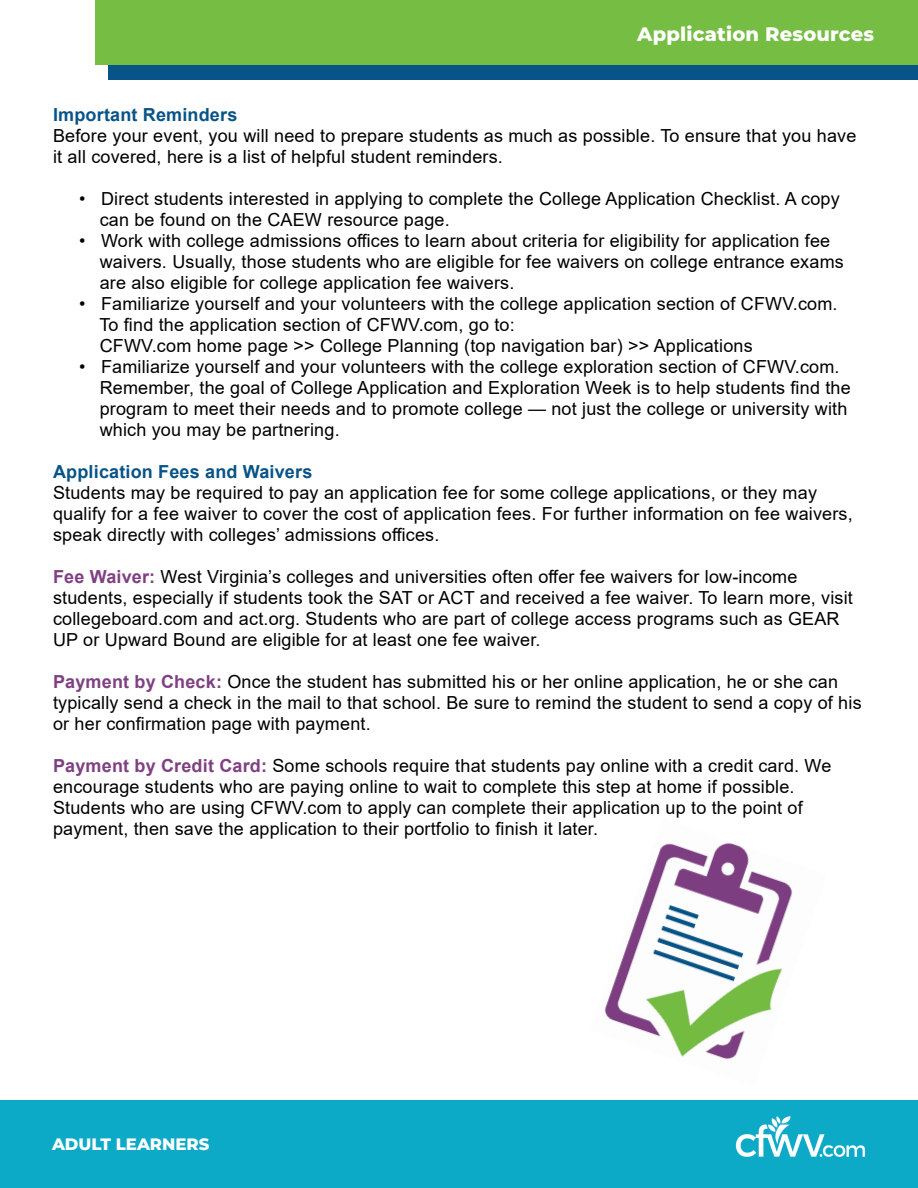
<style>
.page{position:relative;width:918px;height:1188px;background:#fff}
.page>*{position:absolute;margin:0;border:0;box-sizing:border-box;transform-origin:0 0}
.t1{font:800 19.5px "Montserrat";letter-spacing:.01em;color:#fff}
.t2{font:18px/21px "Arial";letter-spacing:.01em;color:#000}
.t3{font:700 18px "Arial";letter-spacing:.01em;color:#085387}
.t4{font:800 16.5px "Montserrat";color:#fff}
.s1{font-weight:700;color:#7f4083}
</style>
<div class="page">
<div style="left:0;top:1100px;width:918px;height:88px;background:#0daac8"></div>
<img style="left:735px;top:1116px;width:130px;height:41px">
<div style="left:109px;top:0;width:809px;height:80px;background:#085387"></div>
<div style="left:95px;top:0;width:823px;height:65px;background:#75bd43"></div>
<img style="left:604px;top:842px;width:189px;height:217px">
<p class="t1" style="left:637px;top:19px;width:239px">Application Resources</p>
<p class="t3" style="left:53px;top:102px;width:186px">Important Reminders</p>
<p class="t2" style="left:53px;top:125px;width:805px">Before your event, you will need to prepare students as much as possible. To ensure that you have it all covered, here is a list of helpful student reminders.</p>
<p class="t2" style="left:100px;top:188px;width:742px;text-indent:-21px">• Direct students interested in applying to complete the College Application Checklist. A copy can be found on the CAEW resource page.</p>
<p class="t2" style="left:100px;top:230px;width:746px;text-indent:-21px">• Work with college admissions offices to learn about criteria for eligibility for application fee waivers. Usually, those students who are eligible for fee waivers on college entrance exams are also eligible for college application fee waivers.</p>
<p class="t2" style="left:99px;top:293px;width:740px;text-indent:-20px">• Familiarize yourself and your volunteers with the college application section of CFWV.com.<br>To find the application section of CFWV.com, go to:<br>CFWV.com home page &gt;&gt; College Planning (top navigation bar) &gt;&gt; Applications</p>
<p class="t2" style="left:100px;top:356px;width:753px;text-indent:-21px">• Familiarize yourself and your volunteers with the college exploration section of CFWV.com.<br>Remember, the goal of College Application and Exploration Week is to help students find the program to meet their needs and to promote college — not just the college or university with which you may be partnering.</p>
<p class="t3" style="left:53px;top:459px;width:261px">Application Fees and Waivers</p>
<p class="t2" style="left:53px;top:482px;width:801px">Students may be required to pay an application fee for some college applications, or they may qualify for a fee waiver to cover the cost of application fees. For further information on fee waivers, speak directly with colleges’ admissions offices.</p>
<p class="t2" style="left:53px;top:566px;width:801px"><span class="s1">Fee Waiver:</span> West Virginia’s colleges and universities often offer fee waivers for low-income students, especially if students took the SAT or ACT and received a fee waiver. To learn more, visit collegeboard.com and act.org. Students who are part of college access programs such as GEAR UP or Upward Bound are eligible for at least one fee waiver.</p>
<p class="t2" style="left:53px;top:671px;width:810px"><span class="s1">Payment by Check:</span> Once the student has submitted his or her online application, he or she can typically send a check in the mail to that school. Be sure to remind the student to send a copy of his or her confirmation page with payment.</p>
<p class="t2" style="left:53px;top:755px;width:780px"><span class="s1">Payment by Credit Card:</span> Some schools require that students pay online with a credit card. We encourage students who are paying online to wait to complete this step at home if possible.<br>Students who are using CFWV.com to apply can complete their application up to the point of payment, then save the application to their portfolio to finish it later.</p>
<p class="t4" style="left:52px;top:1132px;width:159px">ADULT LEARNERS</p>
</div>
